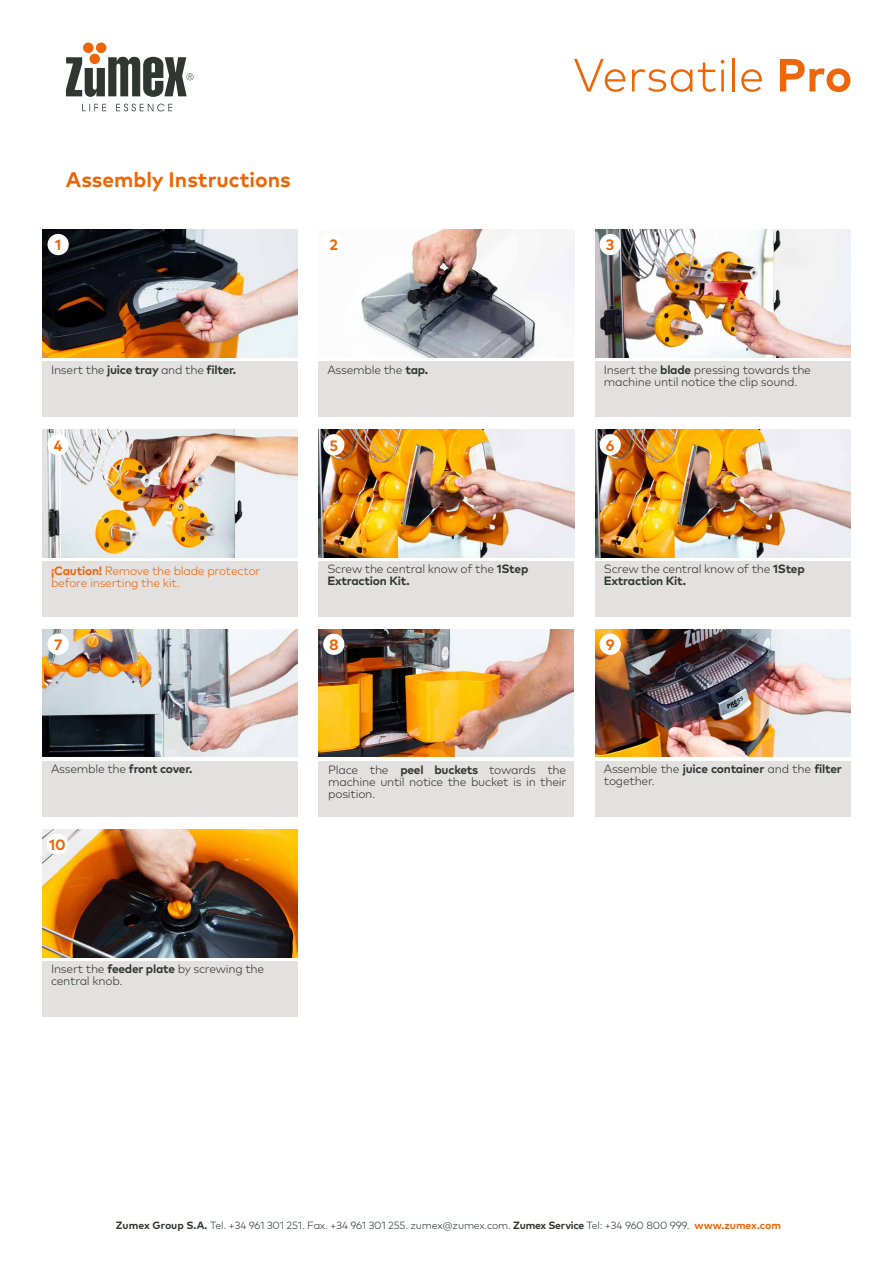
<style>
.page{position:relative;width:893px;height:1263px;background:#fff}
.page>*{position:absolute;margin:0;border:0;box-sizing:border-box;transform-origin:0 0}
.t1{font:700 21px "Mark Pro";color:#ec6608}
.t2{font:700 15px "Mark Pro";color:#ec6608}
.t3{font:300 12px/12px "Mark Pro";letter-spacing:-.02em;color:#303731}
.t4{font:300 12px/12px "Mark Pro";letter-spacing:-.02em;color:#ec6608}
.t5{font:700 12px "Mark Pro";letter-spacing:-.02em;color:#303731}
.t6{font:300 10.5px "Mark Pro";letter-spacing:-.02em;color:#303731}
.s1{font-weight:300}
.s2{font-weight:700}
.s3{font-weight:700;color:#ec6608}
</style>
<div class="page">
<div style="left:595px;top:361px;width:255px;height:56px;background:#e3e0e0"></div>
<div style="left:319px;top:361px;width:255px;height:56px;background:#e3e0e0"></div>
<div style="left:43px;top:361px;width:255px;height:56px;background:#e3e0e0"></div>
<div style="left:43px;top:761px;width:255px;height:55px;background:#e3e0e0"></div>
<div style="left:43px;top:961px;width:255px;height:55px;background:#e3e0e0"></div>
<div style="left:595px;top:761px;width:255px;height:55px;background:#e3e0e0"></div>
<div style="left:319px;top:562px;width:255px;height:55px;background:#e3e0e0"></div>
<div style="left:595px;top:562px;width:255px;height:55px;background:#e3e0e0"></div>
<div style="left:43px;top:562px;width:255px;height:55px;background:#e3e0e0"></div>
<div style="left:318px;top:761px;width:255px;height:55px;background:#e3e0e0"></div>
<img style="left:43px;top:430px;width:255px;height:127px">
<svg style="left:66px;top:43px;width:127px;height:68px"></svg>
<svg style="left:574px;top:59px;width:51px;height:33px"></svg>
<svg style="left:632px;top:69px;width:60px;height:23px"></svg>
<svg style="left:698px;top:60px;width:26px;height:32px"></svg>
<hr style="left:732px;top:58px;width:3px;height:33px;background:#ed6608">
<svg style="left:741px;top:69px;width:21px;height:23px"></svg>
<svg style="left:780px;top:59px;width:70px;height:33px"></svg>
<img style="left:595px;top:629px;width:255px;height:128px">
<img style="left:43px;top:829px;width:255px;height:128px">
<img style="left:318px;top:629px;width:255px;height:128px">
<img style="left:43px;top:230px;width:255px;height:127px">
<img style="left:361px;top:230px;width:213px;height:127px">
<img style="left:595px;top:230px;width:255px;height:127px">
<img style="left:319px;top:430px;width:255px;height:127px">
<img style="left:595px;top:430px;width:255px;height:127px">
<img style="left:43px;top:629px;width:255px;height:128px">
<div style="left:323px;top:434px;width:21px;height:21px;background:#fff;border-radius:50%"></div>
<div style="left:323px;top:634px;width:21px;height:21px;background:#fff;border-radius:50%"></div>
<div style="left:48px;top:234px;width:21px;height:21px;background:#fff;border-radius:50%"></div>
<div style="left:48px;top:434px;width:21px;height:21px;background:#fff;border-radius:50%"></div>
<div style="left:48px;top:634px;width:21px;height:21px;background:#fff;border-radius:50%"></div>
<div style="left:600px;top:234px;width:21px;height:21px;background:#fff;border-radius:50%"></div>
<div style="left:600px;top:434px;width:21px;height:21px;background:#fff;border-radius:50%"></div>
<div style="left:600px;top:634px;width:21px;height:21px;background:#fff;border-radius:50%"></div>
<div style="left:47px;top:833px;width:21px;height:22px;background:#fff;border-radius:50%"></div>
<h1 class="t1" style="left:66px;top:163px;width:226px">Assembly Instructions</h1>
<p class="t2" style="left:55px;top:234px;width:8px">1</p>
<p class="t2" style="left:330px;top:234px;width:10px">2</p>
<p class="t2" style="left:606px;top:234px;width:10px">3</p>
<p class="t5" style="left:51px;top:361px;width:187px"><span class="s1">Insert the</span> juice tray <span class="s1">and the</span> filter.</p>
<p class="t3" style="left:327px;top:363px;width:102px">Assemble the <span class="s2">tap.</span></p>
<p class="t3" style="left:604px;top:363px;width:209px">Insert the <span class="s2">blade</span> pressing towards the machine until notice the clip sound.</p>
<p class="t2" style="left:54px;top:434px;width:10px">4</p>
<p class="t2" style="left:329px;top:434px;width:10px">5</p>
<p class="t2" style="left:606px;top:434px;width:10px">6</p>
<p class="t4" style="left:51px;top:563px;width:211px"><span class="s2">¡Caution!</span> Remove the blade protector before inserting the kit.</p>
<p class="t2" style="left:54px;top:633px;width:10px">7</p>
<p class="t3" style="left:51px;top:762px;width:143px">Assemble the <span class="s2">front cover.</span></p>
<p class="t2" style="left:49px;top:833px;width:18px">10</p>
<p class="t3" style="left:51px;top:962px;width:215px">Insert the <span class="s2">feeder plate</span> by screwing the central knob.</p>
<p class="t3" style="left:327px;top:562px;width:202px">Screw the central know of the <span class="s2">1Step<br>Extraction Kit.</span></p>
<p class="t3" style="left:604px;top:562px;width:202px">Screw the central know of the <span class="s2">1Step<br>Extraction Kit.</span></p>
<p class="t2" style="left:329px;top:633px;width:11px">8</p>
<p class="t2" style="left:606px;top:633px;width:10px">9</p>
<p class="t3" style="left:328px;top:763px;width:240px;text-align:justify">Place the <span class="s2">peel buckets</span> towards the machine until notice the bucket is in their position.</p>
<p class="t3" style="left:604px;top:762px;width:240px">Assemble the <span class="s2">juice container</span> and the <span class="s2">filter </span>together.</p>
<p class="t6" style="left:116px;top:1217px;width:667px"><span class="s2">Zumex Group S.A.</span> Tel. +34 961 301 251. Fax. +34 961 301 255. zumex@zumex.com. <span class="s2">Zumex Service</span> Tel: +34 960 800 999. <span class="s3">www.zumex.com</span></p>
</div>
